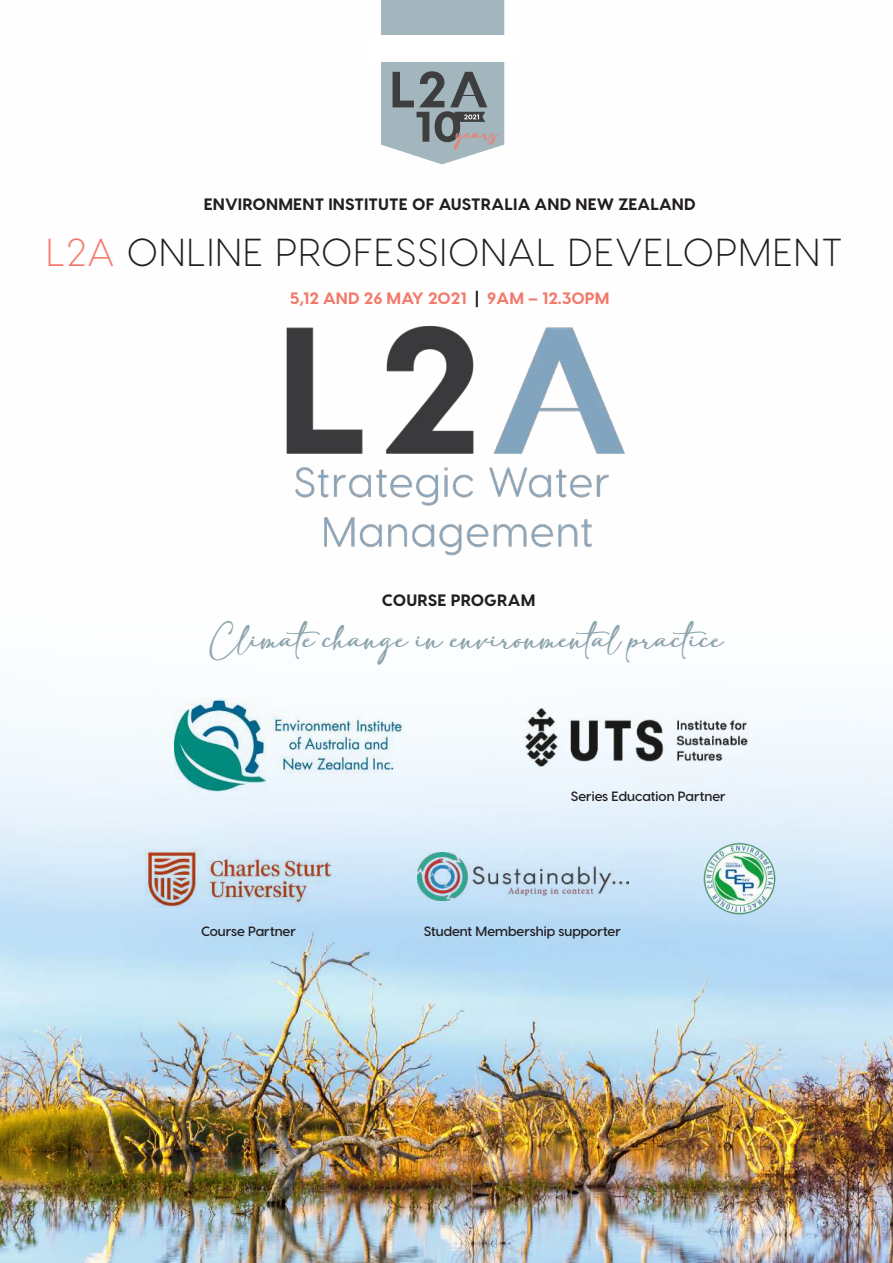
<style>
.page{position:relative;width:893px;height:1263px;background:#fff}
.page>*{position:absolute;margin:0;border:0;box-sizing:border-box;transform-origin:0 0}
.t1{font:300 39px "Visby CF";letter-spacing:.05em;color:#231f20}
.t2{font:21.45px "corona";letter-spacing:.01em;color:#8da3ad}
.t3{font:800 16.5px "Visby CF";letter-spacing:.01em;color:#231f20}
.t4{font:800 16.5px "Visby CF";color:#f37a6b}
.t5{font:600 13.5px "Visby CF";color:#231f20}
.t6{font:13.5px "corona";color:#f37a6b}
.s1{color:#f37a6b}
.s2{color:#231f20}
</style>
<div class="page">
<img style="left:0;top:0;width:893px;height:1263px">
<div style="left:370px;top:35px;width:147px;height:27px;background:#fff"></div>
<svg style="left:381px;top:0;width:123px;height:164px"></svg>
<img style="left:703px;top:842px;width:74px;height:73px">
<img style="left:213px;top:323px;width:452px;height:147px">
<img style="left:285px;top:463px;width:353px;height:98px">
<img style="left:174px;top:699px;width:232px;height:95px">
<img style="left:417px;top:853px;width:211px;height:48px">
<img style="left:497px;top:692px;width:278px;height:78px">
<img style="left:134px;top:838px;width:211px;height:82px">
<p class="t6" style="left:456px;top:126px;width:44px">years</p>
<p class="t3" style="left:204px;top:194px;width:494px">ENVIRONMENT INSTITUTE OF AUSTRALIA AND NEW ZEALAND</p>
<h1 class="t1" style="left:46px;top:229px;width:798px"><span class="s1">L2A</span> ONLINE PROFESSIONAL DEVELOPMENT</h1>
<p class="t4" style="left:290px;top:288px;width:321px">5,12 AND 26 MAY 2021 <span class="s2">|</span> 9AM – 12.30PM</p>
<p class="t3" style="left:382px;top:589px;width:155px">COURSE PROGRAM</p>
<h2 class="t2" style="left:210px;top:628px;width:515px">Climate change in environmental practice</h2>
<p class="t5" style="left:571px;top:788px;width:156px">Series Education Partner</p>
<p class="t5" style="left:201px;top:923px;width:96px">Course Partner</p>
<p class="t5" style="left:424px;top:923px;width:199px">Student Membership supporter</p>
</div>
